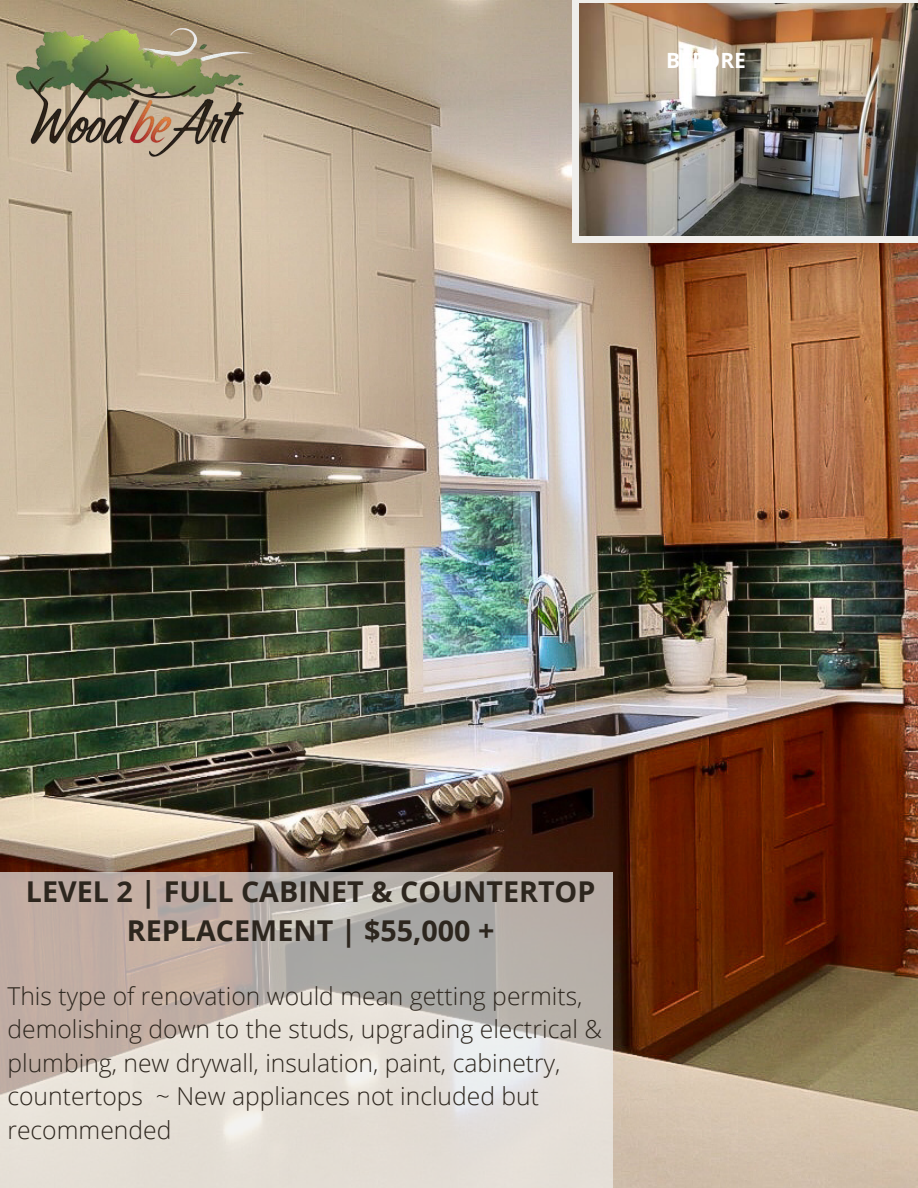
<style>
.page{position:relative;width:918px;height:1188px;background:#fff}
.page>*{position:absolute;margin:0;border:0;box-sizing:border-box;transform-origin:0 0}
.t1{font:700 28.65px/39.3px "Open Sans";color:#2d261e;text-align:center}
.t2{font:300 24.75px/33.6px "Open Sans";color:#2d261e}
.t3{font:700 21px "Open Sans";color:#fff}
</style>
<div class="page">
<img style="left:0;top:0;width:918px;height:1188px">
<img style="left:0;top:8px;width:271px;height:168px">
<div style="left:573px;top:0;width:345px;height:243px;background:#efeeeb"></div>
<img style="left:580px;top:4px;width:338px;height:232px">
<svg style="left:0;top:872px;width:612px;height:316px;background:#cfc7bf"></svg>
<p class="t3" style="left:666px;top:46px;width:81px">BEFORE</p>
<p class="t1" style="left:26px;top:871px;width:571px">LEVEL 2 | FULL CABINET &amp; COUNTERTOP<br>REPLACEMENT | $55,000 +</p>
<p class="t2" style="left:7px;top:978px;width:596px">This type of renovation would mean getting permits, demolishing down to the studs, upgrading electrical &amp; plumbing, new drywall, insulation, paint, cabinetry, countertops ~ New appliances not included but recommended</p>
</div>
